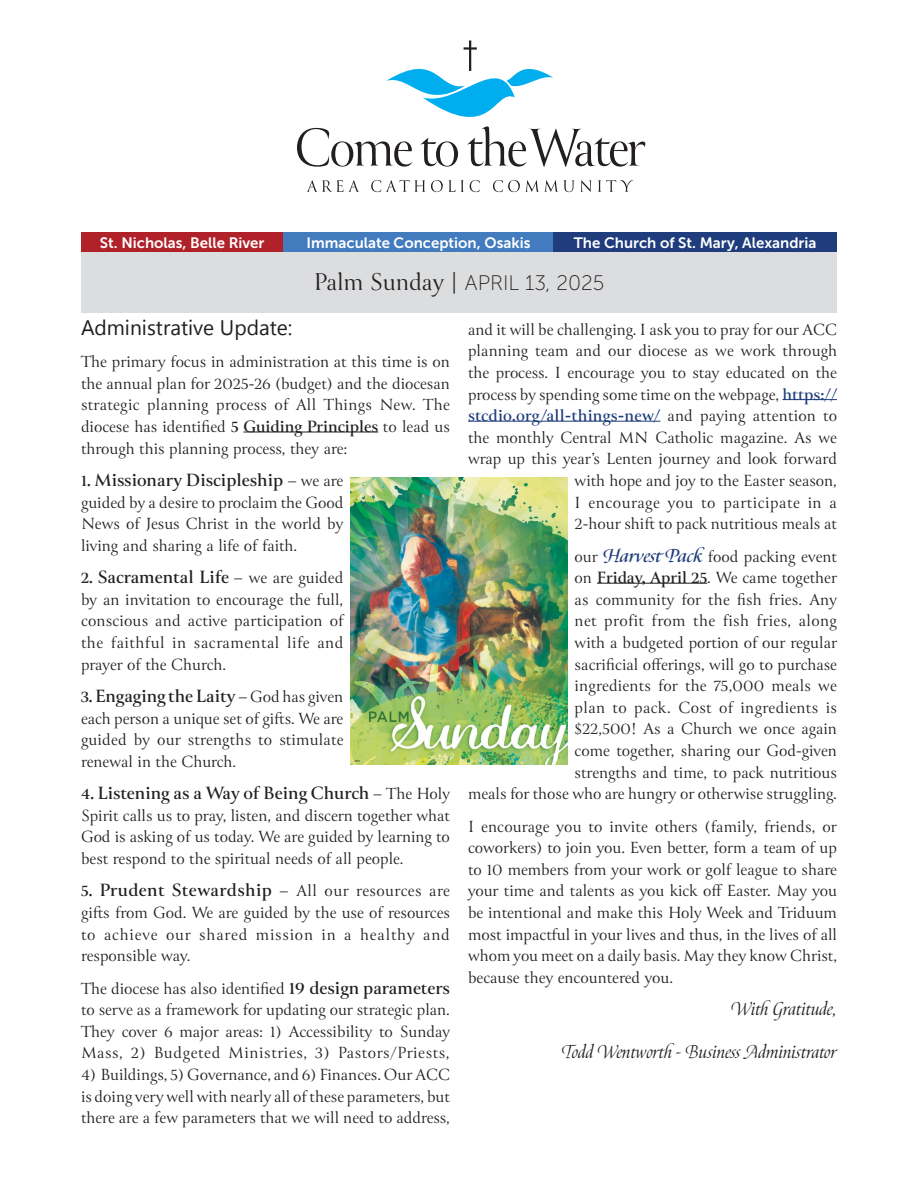
<style>
.page{position:relative;width:918px;height:1188px;background:#fff}
.page>*{position:absolute;margin:0;border:0;box-sizing:border-box;transform-origin:0 0}
.Staff{font:italic 21px "Canto";color:#231f20}
.main_page_box_headers_box{font:21px "Museo Sans 100";color:#231f20}
.Dear_brothers{font:21px "Segoe UI Emoji";color:#231f20}
.article_text{font:700 19.5px "Canto";color:#231f20}
.article_text-2{font:18px/21.6px "Canto";color:#231f20;text-align:justify}
.t1{font:15px "Museo Sans 700";color:#fff}
.s1{font-family:"Canto Pen";font-size:27px}
.s2{font-weight:700;color:#1f3d7c}
.s3{font-weight:700;font-style:italic;font-size:21px;color:#1f3d7c}
.s4{font-weight:700}
.s5{font-size:18px}
.s6{font-weight:400;font-size:18px}
.s7{font-weight:700;font-size:19.5px}
</style>
<div class="page">
<div style="left:554px;top:232px;width:283px;height:21px;background:#1f3d7c"></div>
<div style="left:81px;top:232px;width:203px;height:21px;background:#b12129"></div>
<div style="left:284px;top:232px;width:270px;height:21px;background:#427cbf"></div>
<div style="left:81px;top:253px;width:756px;height:60px;background:#dcddde"></div>
<svg style="left:307px;top:180px;width:52px;height:12px"></svg>
<svg style="left:371px;top:180px;width:93px;height:12px"></svg>
<svg style="left:470px;top:180px;width:10px;height:12px"></svg>
<svg style="left:493px;top:180px;width:81px;height:12px"></svg>
<svg style="left:580px;top:180px;width:12px;height:12px"></svg>
<svg style="left:598px;top:180px;width:35px;height:12px"></svg>
<svg style="left:297px;top:40px;width:349px;height:127px"></svg>
<hr style="left:782px;top:399px;width:55px;height:1px;background:#1f3d7c">
<hr style="left:468px;top:421px;width:193px;height:1px;background:#1f3d7c">
<hr style="left:597px;top:583px;width:110px;height:1px;background:#231f20">
<hr style="left:243px;top:432px;width:135px;height:1px;background:#231f20">
<img style="left:350px;top:477px;width:218px;height:288px">
<p class="t1" style="left:100px;top:235px;width:166px">St. Nicholas, Belle River</p>
<p class="t1" style="left:306px;top:235px;width:226px">Immaculate Conception, Osakis</p>
<p class="t1" style="left:574px;top:235px;width:244px">The Church of St. Mary, Alexandria</p>
<p class="main_page_box_headers_box" style="left:313px;top:272px;width:293px"><span class="s1">Palm Sunday |</span> APRIL 13, 2025</p>
<p class="article_text-2" style="left:468px;top:320px;width:371px;text-align:right">and it will be challenging. I ask you to pray for our ACC planning team and our diocese as we work through the process. I encourage you to stay educated on the process by spending some time on the webpage, <span class="s2">https:// stcdio.org/all-things-new/</span> and paying attention to the monthly Central MN Catholic magazine. As we wrap up this year’s Lenten journey and look forward with hope and joy to the Easter season,<br>I encourage you to participate in a<br>2-hour shift to pack nutritious meals at</p>
<p class="article_text-2" style="left:468px;top:547px;width:371px;text-align:right">our <span class="s3">Harvest Pack</span> food packing event<br>on <span class="s4">Friday, April 25</span>. We came together<br>as community for the fish fries. Any<br>net profit from the fish fries, along<br>with a budgeted portion of our regular<br>sacrificial offerings, will go to purchase<br>ingredients for the 75,000 meals we<br>plan to pack. Cost of ingredients is<br>$22,500! As a Church we once again<br>come together, sharing our God-given<br>strengths and time, to pack nutritious<br>meals for those who are hungry or otherwise struggling.</p>
<p class="article_text-2" style="left:468px;top:817px;width:371px">I encourage you to invite others (family, friends, or coworkers) to join you. Even better, form a team of up to 10 members from your work or golf league to share your time and talents as you kick off Easter. May you be intentional and make this Holy Week and Triduum most impactful in your lives and thus, in the lives of all whom you meet on a daily basis. May they know Christ, because they encountered you.</p>
<p class="Staff" style="left:731px;top:996px;width:107px">With Gratitude,</p>
<p class="Staff" style="left:562px;top:1039px;width:276px">Todd Wentworth - Business Administrator</p>
<p class="Dear_brothers" style="left:130px;top:315px;width:75px">■▲▼ ▼❖</p>
<p class="article_text-2" style="left:81px;top:352px;width:370px">The primary focus in administration at this time is on the annual plan for 2025-26 (budget) and the diocesan strategic planning process of All Things New. The diocese has identified <span class="s4">5 Guiding Principles</span> to lead us through this planning process, they are:</p>
<p class="article_text" style="left:81px;top:468px;width:264px"><span class="s5">1.</span> Missionary Discipleship <span class="s6">– we are</span></p>
<p class="article_text-2" style="left:81px;top:493px;width:264px">guided by a desire to proclaim the Good News of Jesus Christ in the world by living and sharing a life of faith.</p>
<p class="article_text" style="left:81px;top:565px;width:264px"><span class="s5">2.</span> Sacramental Life <span class="s6">– we are guided</span></p>
<p class="article_text-2" style="left:81px;top:590px;width:264px">by an invitation to encourage the full, conscious and active participation of the faithful in sacramental life and prayer of the Church.</p>
<p class="article_text" style="left:81px;top:684px;width:264px"><span class="s5">3.</span> Engaging the Laity <span class="s6">– God has given</span></p>
<p class="article_text-2" style="left:81px;top:709px;width:264px">each person a unique set of gifts. We are guided by our strengths to stimulate renewal in the Church.</p>
<p class="article_text" style="left:81px;top:781px;width:371px"><span class="s5">4.</span> Listening as a Way of Being Church <span class="s6">– The Holy</span></p>
<p class="article_text-2" style="left:81px;top:806px;width:371px">Spirit calls us to pray, listen, and discern together what God is asking of us today. We are guided by learning to best respond to the spiritual needs of all people.</p>
<p class="article_text-2" style="left:81px;top:881px;width:371px"><span class="s4">5.</span> <span class="s7">Prudent Stewardship</span> – All our resources are gifts from God. We are guided by the use of resources to achieve our shared mission in a healthy and responsible way.</p>
<p class="article_text-2" style="left:81px;top:979px;width:371px">The diocese has also identified <span class="s7">19 design parameters </span>to serve as a framework for updating our strategic plan.<br>They cover 6 major areas: 1) Accessibility to Sunday Mass, 2) Budgeted Ministries, 3) Pastors/Priests,</p>
<p class="article_text-2" style="left:81px;top:1065px;width:371px">4) Buildings, 5) Governance, and 6) Finances. Our ACC is doing very well with nearly all of these parameters, but there are a few parameters that we will need to address,</p>
</div>
